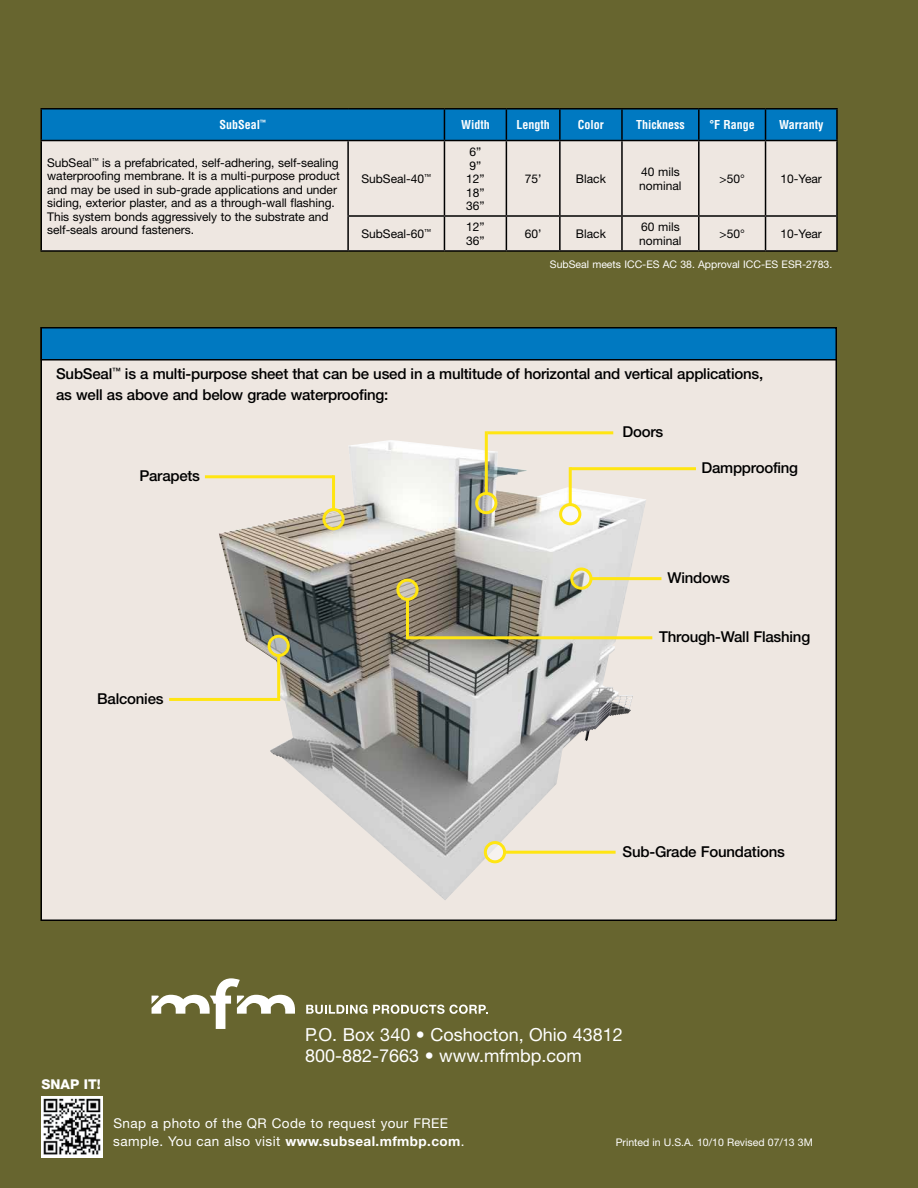
<style>
.page{position:relative;width:918px;height:1188px;background:#67652f}
.page>*{position:absolute;margin:0;border:0;box-sizing:border-box;transform-origin:0 0}
.t1{font:18px/21px "Helvetica Neue";color:#fff}
.t2{font:500 15px/21px "Helvetica Neue";letter-spacing:-.015em;color:#000}
.t3{font:13.5px/18px "Helvetica Neue";letter-spacing:.03em;color:#fff}
.t4{font:800 13.5px "Helvetica Neue";color:#fff}
.t5{font:12px/13.5px "Helvetica Neue";letter-spacing:-.005em;color:#000}
.t6{font:700 condensed 12px "Helvetica";color:#fff}
.t7{font:10.5px "Helvetica Neue";color:#fff}
.s1{font-weight:700}
</style>
<div class="page">
<div style="left:41px;top:328px;width:795px;height:592px;background:#eee7e1"></div>
<img style="left:219px;top:440px;width:427px;height:460px">
<div style="left:41px;top:109px;width:403px;height:32px;background:#0079c1"></div>
<div style="left:445px;top:110px;width:391px;height:30px;background:#0079c1"></div>
<div style="left:42px;top:141px;width:794px;height:109px;background:#eee7e1"></div>
<hr style="left:40px;top:108px;width:308px;height:2px;background:#000">
<hr style="left:40px;top:109px;width:2px;height:31px;background:#000">
<hr style="left:348px;top:108px;width:96px;height:2px;background:#000">
<hr style="left:444px;top:108px;width:62px;height:2px;background:#000">
<hr style="left:444px;top:109px;width:1px;height:31px;background:#000">
<hr style="left:506px;top:108px;width:54px;height:2px;background:#000">
<hr style="left:506px;top:109px;width:1px;height:31px;background:#000">
<hr style="left:560px;top:108px;width:62px;height:2px;background:#000">
<hr style="left:559px;top:109px;width:2px;height:31px;background:#000">
<hr style="left:622px;top:108px;width:77px;height:2px;background:#000">
<hr style="left:621px;top:109px;width:2px;height:31px;background:#000">
<hr style="left:699px;top:108px;width:67px;height:2px;background:#000">
<hr style="left:698px;top:109px;width:2px;height:31px;background:#000">
<hr style="left:766px;top:108px;width:72px;height:2px;background:#000">
<hr style="left:765px;top:109px;width:1px;height:31px;background:#000">
<hr style="left:836px;top:109px;width:2px;height:31px;background:#000">
<hr style="left:40px;top:140px;width:308px;height:1px;background:#000">
<hr style="left:40px;top:141px;width:2px;height:75px;background:#000">
<hr style="left:348px;top:140px;width:96px;height:1px;background:#000">
<hr style="left:347px;top:141px;width:2px;height:74px;background:#000">
<hr style="left:444px;top:140px;width:62px;height:1px;background:#000">
<hr style="left:444px;top:141px;width:1px;height:74px;background:#000">
<hr style="left:506px;top:140px;width:54px;height:1px;background:#000">
<hr style="left:506px;top:141px;width:1px;height:74px;background:#000">
<hr style="left:560px;top:140px;width:62px;height:1px;background:#000">
<hr style="left:559px;top:141px;width:2px;height:74px;background:#000">
<hr style="left:622px;top:140px;width:77px;height:1px;background:#000">
<hr style="left:621px;top:141px;width:2px;height:74px;background:#000">
<hr style="left:699px;top:140px;width:67px;height:1px;background:#000">
<hr style="left:698px;top:141px;width:2px;height:74px;background:#000">
<hr style="left:766px;top:140px;width:72px;height:1px;background:#000">
<hr style="left:765px;top:141px;width:1px;height:74px;background:#000">
<hr style="left:836px;top:141px;width:2px;height:74px;background:#000">
<hr style="left:40px;top:216px;width:2px;height:34px;background:#000">
<hr style="left:347px;top:215px;width:97px;height:2px;background:#000">
<hr style="left:347px;top:217px;width:2px;height:33px;background:#000">
<hr style="left:444px;top:215px;width:62px;height:2px;background:#000">
<hr style="left:444px;top:217px;width:1px;height:33px;background:#000">
<hr style="left:506px;top:215px;width:54px;height:2px;background:#000">
<hr style="left:506px;top:217px;width:1px;height:33px;background:#000">
<hr style="left:560px;top:215px;width:62px;height:2px;background:#000">
<hr style="left:559px;top:217px;width:2px;height:33px;background:#000">
<hr style="left:622px;top:215px;width:77px;height:2px;background:#000">
<hr style="left:621px;top:217px;width:2px;height:33px;background:#000">
<hr style="left:699px;top:215px;width:67px;height:2px;background:#000">
<hr style="left:698px;top:217px;width:2px;height:33px;background:#000">
<hr style="left:766px;top:215px;width:72px;height:2px;background:#000">
<hr style="left:765px;top:217px;width:1px;height:33px;background:#000">
<hr style="left:836px;top:217px;width:2px;height:33px;background:#000">
<hr style="left:40px;top:250px;width:308px;height:2px;background:#000">
<hr style="left:348px;top:250px;width:96px;height:2px;background:#000">
<hr style="left:444px;top:250px;width:62px;height:2px;background:#000">
<hr style="left:506px;top:250px;width:54px;height:2px;background:#000">
<hr style="left:560px;top:250px;width:62px;height:2px;background:#000">
<hr style="left:622px;top:250px;width:77px;height:2px;background:#000">
<hr style="left:699px;top:250px;width:67px;height:2px;background:#000">
<hr style="left:766px;top:250px;width:72px;height:2px;background:#000">
<div style="left:41px;top:328px;width:795px;height:32px;background:#0079c1"></div>
<div style="left:40px;top:327px;width:797px;height:34px;border:2px solid #000"></div>
<svg style="left:152px;top:978px;width:143px;height:51px"></svg>
<svg style="left:306px;top:1005px;width:61px;height:9px"></svg>
<svg style="left:373px;top:1005px;width:115px;height:9px"></svg>
<img style="left:41px;top:1096px;width:61px;height:61px">
<svg style="left:325px;top:511px;width:17px;height:17px"></svg>
<div style="left:322px;top:508px;width:23px;height:22px;border:3px solid #ffe512;border-radius:50%"></div>
<svg style="left:270px;top:637px;width:17px;height:17px"></svg>
<div style="left:268px;top:635px;width:22px;height:22px;border:3px solid #ffe512;border-radius:50%"></div>
<svg style="left:399px;top:581px;width:17px;height:17px"></svg>
<div style="left:396px;top:579px;width:23px;height:22px;border:3px solid #ffe512;border-radius:50%"></div>
<svg style="left:573px;top:570px;width:17px;height:17px"></svg>
<div style="left:570px;top:568px;width:22px;height:22px;border:3px solid #ffe512;border-radius:50%"></div>
<div style="left:562px;top:506px;width:17px;height:17px;background:#fff;border-radius:50%"></div>
<div style="left:559px;top:503px;width:22px;height:22px;border:3px solid #ffe512;border-radius:50%"></div>
<svg style="left:478px;top:495px;width:17px;height:16px"></svg>
<div style="left:475px;top:492px;width:22px;height:22px;border:3px solid #ffe512;border-radius:50%"></div>
<svg style="left:487px;top:844px;width:16px;height:17px"></svg>
<div style="left:484px;top:841px;width:22px;height:22px;border:3px solid #ffe512;border-radius:50%"></div>
<hr style="left:205px;top:475px;width:129px;height:3px;background:#ffe512">
<hr style="left:591px;top:577px;width:70px;height:3px;background:#ffe512">
<hr style="left:332px;top:475px;width:3px;height:35px;background:#ffe512">
<hr style="left:277px;top:655px;width:3px;height:46px;background:#ffe512">
<hr style="left:406px;top:599px;width:3px;height:40px;background:#ffe512">
<hr style="left:485px;top:431px;width:3px;height:63px;background:#ffe512">
<hr style="left:569px;top:467px;width:3px;height:38px;background:#ffe512">
<hr style="left:570px;top:467px;width:126px;height:3px;background:#ffe512">
<hr style="left:488px;top:431px;width:125px;height:3px;background:#ffe512">
<hr style="left:505px;top:851px;width:111px;height:3px;background:#ffe512">
<hr style="left:169px;top:698px;width:110px;height:3px;background:#ffe512">
<hr style="left:407px;top:636px;width:245px;height:3px;background:#ffe512">
<p class="t6" style="left:220px;top:118px;width:48px">SubSeal<sup>™</sup></p>
<p class="t6" style="left:461px;top:118px;width:30px">Width</p>
<p class="t6" style="left:516px;top:118px;width:35px">Length</p>
<p class="t6" style="left:578px;top:118px;width:28px">Color</p>
<p class="t6" style="left:636px;top:118px;width:50px">Thickness</p>
<p class="t6" style="left:709px;top:118px;width:47px">°F Range</p>
<p class="t6" style="left:779px;top:118px;width:46px">Warranty</p>
<p class="t5" style="left:47px;top:156px;width:294px">SubSeal<sup>™</sup> is a prefabricated, self-adhering, self-sealing waterproofing membrane. It is a multi-purpose product and may be used in sub-grade applications and under siding, exterior plaster, and as a through-wall flashing.<br>This system bonds aggressively to the substrate and self-seals around fasteners.</p>
<p class="t5" style="left:466px;top:145px;width:20px">6”<br>9”<br>12”<br>18”<br>36”</p>
<p class="t5" style="left:525px;top:172px;width:18px">75’</p>
<p class="t5" style="left:576px;top:172px;width:31px">Black</p>
<p class="t5" style="left:639px;top:165px;width:44px">40 mils nominal</p>
<p class="t5" style="left:719px;top:172px;width:27px">&gt;50°</p>
<p class="t5" style="left:781px;top:172px;width:43px">10-Year</p>
<p class="t5" style="left:361px;top:172px;width:71px">SubSeal-40<sup>™</sup></p>
<p class="t5" style="left:361px;top:227px;width:71px">SubSeal-60<sup>™</sup></p>
<p class="t5" style="left:466px;top:220px;width:20px">12”<br>36”</p>
<p class="t5" style="left:525px;top:227px;width:18px">60’</p>
<p class="t5" style="left:576px;top:227px;width:31px">Black</p>
<p class="t5" style="left:639px;top:220px;width:44px">60 mils nominal</p>
<p class="t5" style="left:719px;top:227px;width:27px">&gt;50°</p>
<p class="t5" style="left:781px;top:227px;width:43px">10-Year</p>
<p class="t7" style="left:550px;top:258px;width:284px">SubSeal meets ICC-ES AC 38. Approval ICC-ES ESR-2783.</p>
<p class="t2" style="left:56px;top:363px;width:709px">SubSeal<sup>™</sup> is a multi-purpose sheet that can be used in a multitude of horizontal and vertical applications, as well as above and below grade waterproofing:</p>
<p class="t2" style="left:139px;top:465px;width:62px">Parapets</p>
<p class="t2" style="left:97px;top:688px;width:68px">Balconies</p>
<p class="t4" style="left:41px;top:1076px;width:61px">Snap It!</p>
<p class="t2" style="left:623px;top:421px;width:42px">Doors</p>
<p class="t2" style="left:701px;top:457px;width:98px">Dampproofing</p>
<p class="t2" style="left:667px;top:567px;width:64px">Windows</p>
<p class="t2" style="left:659px;top:626px;width:152px">Through-Wall Flashing</p>
<p class="t2" style="left:623px;top:841px;width:164px">Sub-Grade Foundations</p>
<h1 class="t1" style="left:305px;top:1024px;width:319px">P.O. Box 340 • Coshocton, Ohio 43812<br>800-882-7663 • www.mfmbp.com</h1>
<p class="t3" style="left:113px;top:1114px;width:353px">Snap a photo of the QR Code to request your FREE sample. You can also visit <span class="s1">www.subseal.mfmbp.com</span>.</p>
<p class="t7" style="left:616px;top:1136px;width:199px">Printed in U.S.A. 10/10 Revised 07/13 3M</p>
</div>
